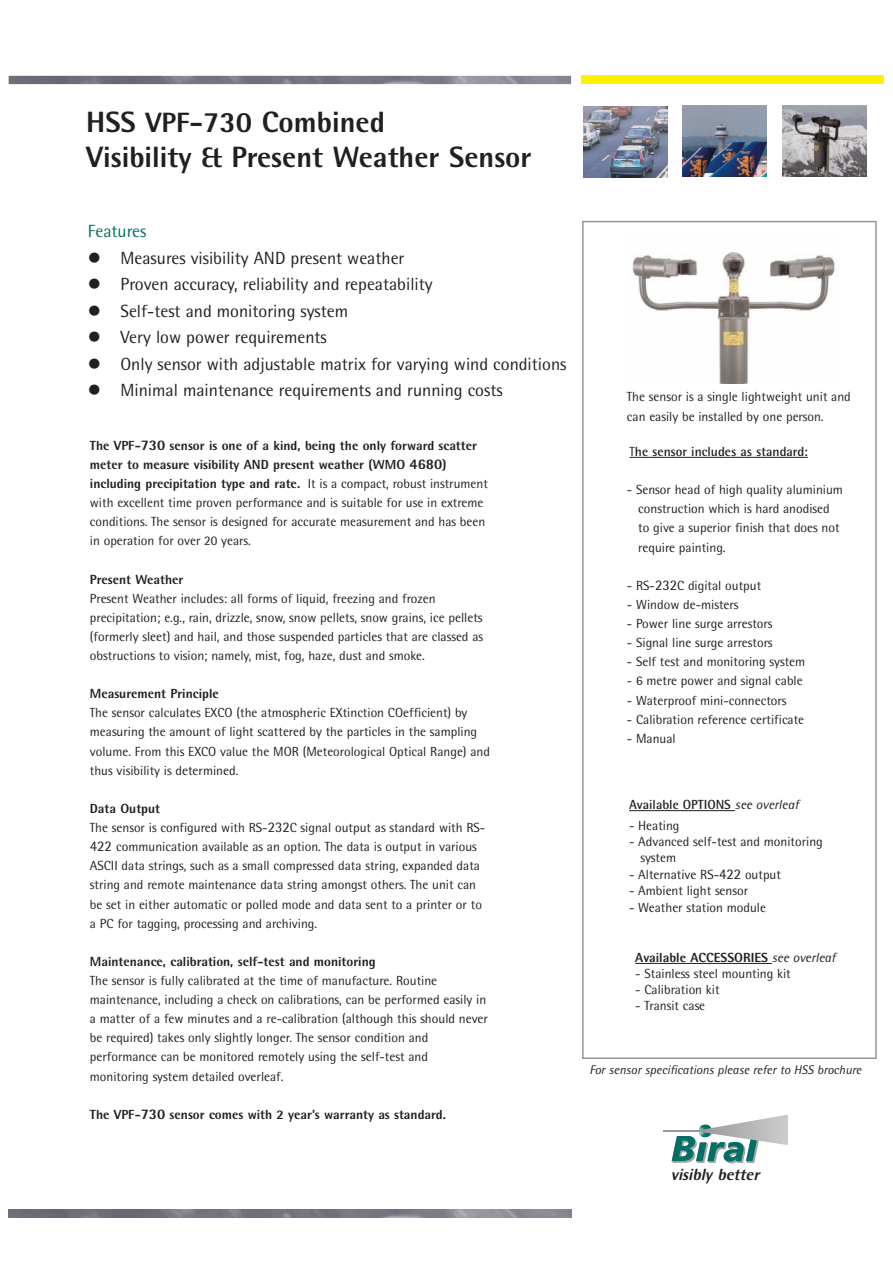
<style>
.page{position:relative;width:893px;height:1263px;background:#fff}
.page>*{position:absolute;margin:0;border:0;box-sizing:border-box;transform-origin:0 0}
.t1{font:800 29.4px/35.2px "Rotis Semi Sans";color:#231f20}
.t2{font:17.7px/26.4px "Rotis Semi Sans";color:#231f20}
.t3{font:17.7px "Rotis Semi Sans";color:#006f65}
.t4{font:italic 800 16.2px "Rotis Semi Sans";color:#231f20}
.t5{font:13.2px/19px "Rotis Semi Sans";color:#231f20}
.t6{font:800 13.2px "Rotis Semi Sans";color:#231f20}
.t7{font:700 13.2px "Rotis Semi Sans";color:#231f20}
.t8{font:italic 12.45px "Rotis Semi Sans";color:#231f20}
.s1{font-size:27.9px}
.s2{font-weight:800}
.s3{font-weight:800;font-size:14.7px}
.s4{font-size:14.7px}
.s5{font-weight:400}
.s6{font-weight:400;font-style:italic}
</style>
<div class="page">
<img style="left:9px;top:76px;width:562px;height:8px">
<div style="left:581px;top:76px;width:303px;height:8px;background:#fff101"></div>
<hr style="left:663px;top:1130px;width:36px;height:2px;background:#999">
<svg style="left:672px;top:1115px;width:115px;height:48px"></svg>
<hr style="left:635px;top:457px;width:36px;height:1px;background:#231f20">
<hr style="left:670px;top:457px;width:127px;height:1px;background:#231f20">
<hr style="left:629px;top:810px;width:106px;height:1px;background:#231f20">
<hr style="left:635px;top:963px;width:133px;height:1px;background:#231f20">
<img style="left:632px;top:252px;width:203px;height:131px">
<img style="left:683px;top:106px;width:83px;height:70px">
<img style="left:584px;top:106px;width:83px;height:71px">
<img style="left:9px;top:1209px;width:562px;height:9px">
<img style="left:783px;top:106px;width:83px;height:71px">
<h1 class="t1" style="left:86px;top:107px;width:447px">HSS <span class="s1">VPF</span>-730 Combined<br>Visibility &amp; Present Weather Sensor</h1>
<h2 class="t3" style="left:88px;top:225px;width:60px">Features</h2>
<p class="t2" style="left:120px;top:246px;width:447px">Measures visibility AND present weather<br>Proven accuracy, reliability and repeatability<br>Self-test and monitoring system<br>Very low power requirements<br>Only sensor with adjustable matrix for varying wind conditions Minimal maintenance requirements and running costs</p>
<p class="t5" style="left:90px;top:437px;width:399px"><span class="s2">The VPF-</span><span class="s3">730</span> <span class="s2">sensor is one of a kind, being the only forward scatter meter to measure visibility AND present weather (WMO</span> <span class="s3">4680</span><span class="s2">) including precipitation type and rate.</span> It is a compact, robust instrument with excellent time proven performance and is suitable for use in extreme conditions. The sensor is designed for accurate measurement and has been in operation for over 20 years.</p>
<p class="t6" style="left:90px;top:574px;width:95px">Present Weather</p>
<p class="t5" style="left:90px;top:590px;width:395px">Present Weather includes: all forms of liquid, freezing and frozen precipitation; e.g., rain, drizzle, snow, snow pellets, snow grains, ice pellets (formerly sleet) and hail, and those suspended particles that are classed as obstructions to vision; namely, mist, fog, haze, dust and smoke.</p>
<p class="t6" style="left:90px;top:689px;width:130px">Measurement Principle</p>
<p class="t5" style="left:90px;top:705px;width:402px">The sensor calculates EXCO (the atmospheric EXtinction COefficient) by measuring the amount of light scattered by the particles in the sampling volume. From this EXCO value the MOR (Meteorological Optical Range) and thus visibility is determined.</p>
<p class="t5" style="left:90px;top:800px;width:397px"><span class="s2">Data Output<br></span>The sensor is configured with RS-<span class="s4">232</span>C signal output as standard with RS-<span class="s4">422</span> communication available as an option. The data is output in various ASCII data strings, such as a small compressed data string, expanded data string and remote maintenance data string amongst others. The unit can be set in either automatic or polled mode and data sent to a printer or to a PC for tagging, processing and archiving.</p>
<p class="t6" style="left:90px;top:957px;width:287px">Maintenance, calibration, self-test and monitoring</p>
<p class="t5" style="left:90px;top:972px;width:400px">The sensor is fully calibrated at the time of manufacture. Routine maintenance, including a check on calibrations, can be performed easily in a matter of a few minutes and a re-calibration (although this should never be required) takes only slightly longer. The sensor condition and performance can be monitored remotely using the self-test and monitoring system detailed overleaf.</p>
<p class="t6" style="left:90px;top:1109px;width:357px">The VPF-<span class="s4">730</span> sensor comes with 2 year’s warranty as standard.</p>
<p class="t5" style="left:627px;top:389px;width:225px">The sensor is a single lightweight unit and can easily be installed by one person.</p>
<p class="t7" style="left:629px;top:447px;width:180px"><span class="s5">T</span>he sensor includes as standard:</p>
<p class="t5" style="left:638px;top:481px;width:206px;text-indent:-11px">- Sensor head of high quality aluminium construction which is hard anodised to give a superior finish that does not require painting.</p>
<p class="t5" style="left:627px;top:577px;width:136px">- RS-<span class="s4">232</span>C digital output</p>
<p class="t5" style="left:627px;top:596px;width:113px">- Window de-misters</p>
<p class="t5" style="left:627px;top:615px;width:147px">- Power line surge arrestors</p>
<p class="t5" style="left:627px;top:634px;width:147px">- Signal line surge arrestors</p>
<p class="t5" style="left:627px;top:653px;width:180px">- Self test and monitoring system</p>
<p class="t5" style="left:627px;top:673px;width:177px">- 6 metre power and signal cable</p>
<p class="t5" style="left:627px;top:692px;width:161px">- Waterproof mini-connectors</p>
<p class="t5" style="left:627px;top:711px;width:179px">- Calibration reference certificate</p>
<p class="t5" style="left:627px;top:730px;width:50px">- Manual</p>
<p class="t7" style="left:629px;top:800px;width:171px">Available OPTIONS <span class="s6">see overleaf</span></p>
<p class="t5" style="left:629px;top:817px;width:52px">- Heating</p>
<p class="t5" style="left:640px;top:835px;width:184px;line-height:16.2px;text-indent:-11px">- Advanced self-test and monitoring system</p>
<p class="t5" style="left:629px;top:866px;width:153px">- Alternative RS-<span class="s4">422</span> output</p>
<p class="t5" style="left:629px;top:882px;width:121px">- Ambient light sensor</p>
<p class="t5" style="left:629px;top:899px;width:139px">- Weather station module</p>
<p class="t6" style="left:635px;top:953px;width:202px">Available ACCESSORIES <span class="s6">see overleaf</span></p>
<p class="t5" style="left:635px;top:965px;width:157px">- Stainless steel mounting kit</p>
<p class="t5" style="left:635px;top:981px;width:86px">- Calibration kit</p>
<p class="t5" style="left:635px;top:997px;width:71px">- Transit case</p>
<p class="t8" style="left:589px;top:1065px;width:273px">For sensor specifications please refer to HSS brochure</p>
<p class="t4" style="left:671px;top:1169px;width:93px">visibly better</p>
</div>
